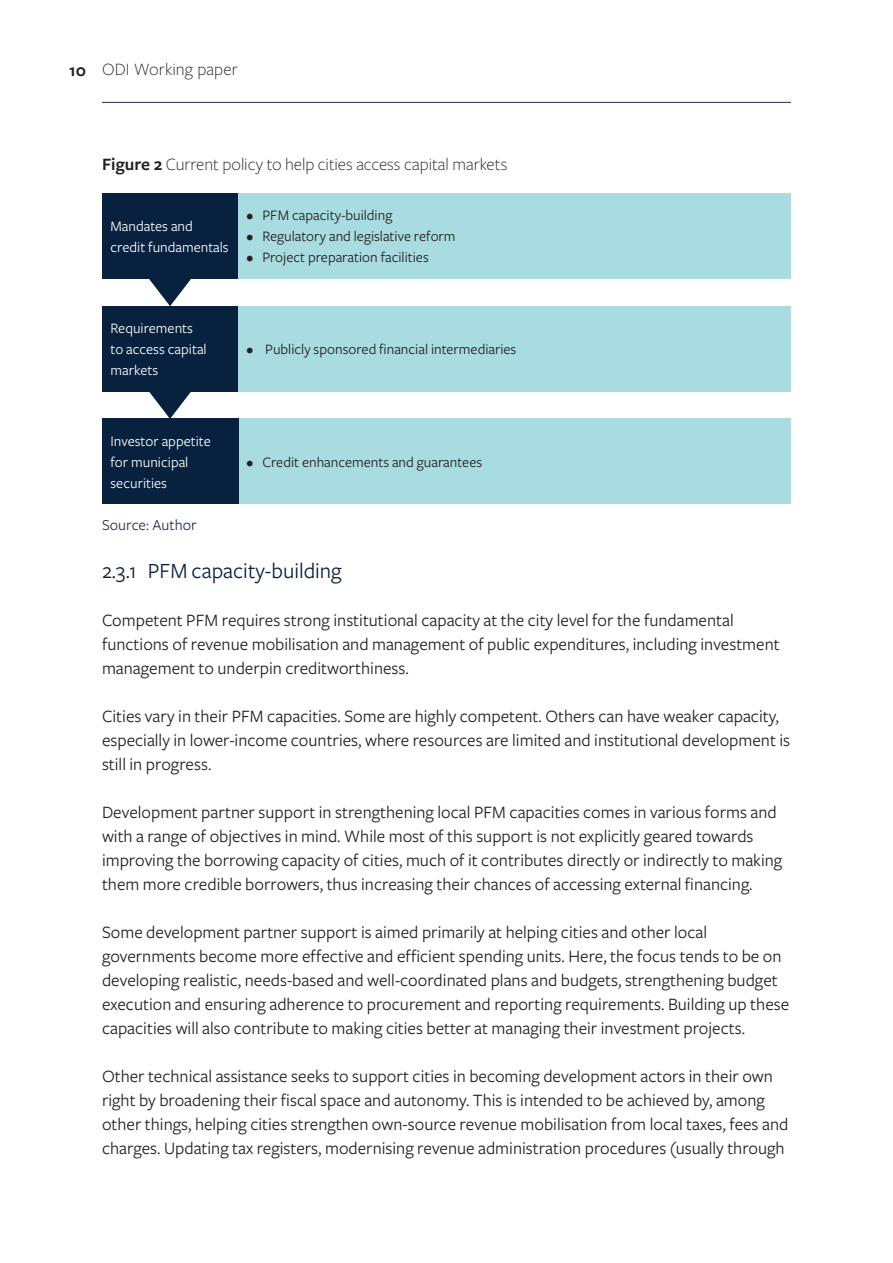
<style>
.page{position:relative;width:893px;height:1263px;background:#fff}
.page>*{position:absolute;margin:0;border:0;box-sizing:border-box;transform-origin:0 0}
.t1{font:22.5px "Freight Sans Pro";color:#08213f}
.Body_Text{font:18px/24px "Freight Sans Pro";color:#231f20}
.t2{font:300 18px "Freight Sans Pro";letter-spacing:-.005em;color:#231f20}
.Figure_note_source{font:15.75px "Freight Sans Pro";color:#1d2f4b}
.t3{font:15px "Freight Sans Pro";color:#231f20}
.t4{font:15px/21px "Freight Sans Pro";color:#fff}
.s1{font-weight:600}
</style>
<div class="page">
<hr style="left:102px;top:102px;width:689px;height:1px;background:#08213f">
<div style="left:102px;top:306px;width:136px;height:85px;background:#08213f"></div>
<div style="left:102px;top:194px;width:136px;height:85px;background:#08213f"></div>
<div style="left:238px;top:194px;width:553px;height:85px;background:#a8dce0"></div>
<div style="left:238px;top:306px;width:553px;height:85px;background:#a8dce0"></div>
<div style="left:238px;top:419px;width:553px;height:85px;background:#a8dce0"></div>
<div style="left:102px;top:419px;width:136px;height:85px;background:#08213f"></div>
<svg style="left:149px;top:279px;width:42px;height:27px"></svg>
<svg style="left:149px;top:391px;width:42px;height:28px"></svg>
<p class="t2" style="left:69px;top:58px;width:170px"><span class="s1">10</span> ODI Working paper</p>
<p class="t2" style="left:102px;top:152px;width:407px"><span class="s1">Figure 2</span> Current policy to help cities access capital markets</p>
<p class="t4" style="left:111px;top:215px;width:120px">Mandates and credit fundamentals</p>
<p class="t3" style="left:247px;top:205px;width:147px">• PFM capacity-building</p>
<p class="t3" style="left:247px;top:226px;width:211px">• Regulatory and legislative reform</p>
<p class="t3" style="left:247px;top:247px;width:184px">• Project preparation facilities</p>
<p class="t4" style="left:111px;top:317px;width:98px">Requirements to access capital markets</p>
<p class="t3" style="left:247px;top:339px;width:271px">• Publicly sponsored financial intermediaries</p>
<p class="t4" style="left:111px;top:430px;width:102px">Investor appetite for municipal securities</p>
<p class="Figure_note_source" style="left:102px;top:514px;width:96px">Source: Author</p>
<p class="t1" style="left:102px;top:555px;width:241px">2.3.1 PFM capacity-building</p>
<p class="Body_Text" style="left:102px;top:607px;width:679px">Competent PFM requires strong institutional capacity at the city level for the fundamental functions of revenue mobilisation and management of public expenditures, including investment management to underpin creditworthiness.</p>
<p class="Body_Text" style="left:102px;top:703px;width:690px">Cities vary in their PFM capacities. Some are highly competent. Others can have weaker capacity, especially in lower-income countries, where resources are limited and institutional development is still in progress.</p>
<p class="Body_Text" style="left:102px;top:799px;width:682px">Development partner support in strengthening local PFM capacities comes in various forms and with a range of objectives in mind. While most of this support is not explicitly geared towards improving the borrowing capacity of cities, much of it contributes directly or indirectly to making them more credible borrowers, thus increasing their chances of accessing external financing.</p>
<p class="Body_Text" style="left:102px;top:919px;width:689px">Some development partner support is aimed primarily at helping cities and other local governments become more effective and efficient spending units. Here, the focus tends to be on developing realistic, needs-based and well-coordinated plans and budgets, strengthening budget execution and ensuring adherence to procurement and reporting requirements. Building up these capacities will also contribute to making cities better at managing their investment projects.</p>
<p class="Body_Text" style="left:102px;top:1063px;width:688px">Other technical assistance seeks to support cities in becoming development actors in their own right by broadening their fiscal space and autonomy. This is intended to be achieved by, among other things, helping cities strengthen own-source revenue mobilisation from local taxes, fees and charges. Updating tax registers, modernising revenue administration procedures (usually through</p>
<p class="t3" style="left:247px;top:452px;width:237px">• Credit enhancements and guarantees</p>
</div>
